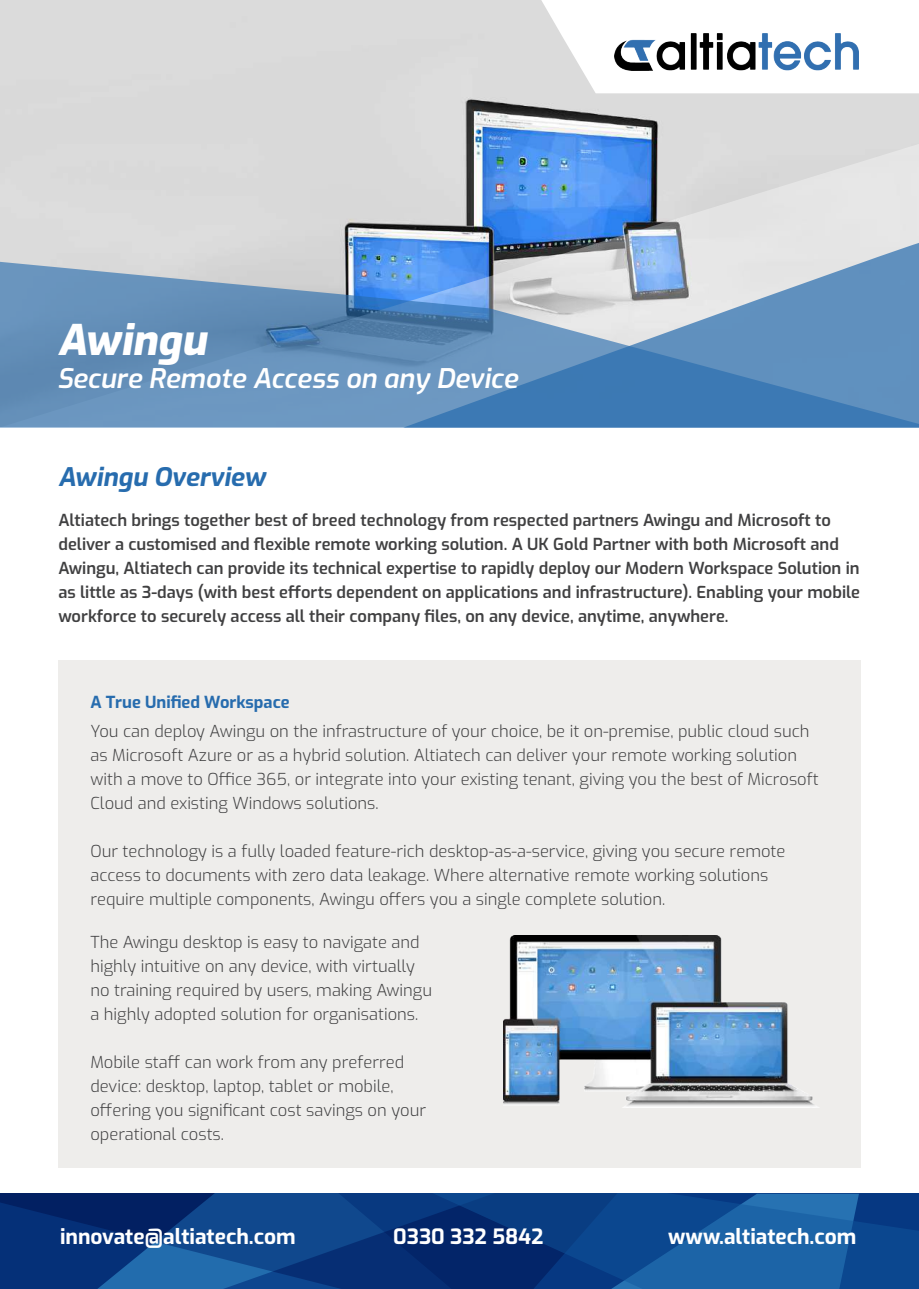
<style>
.page{position:relative;width:919px;height:1289px;background:#fff}
.page>*{position:absolute;margin:0;border:0;box-sizing:border-box;transform-origin:0 0}
.t1{font:italic 800 42px "Exo";color:#fff}
.t2{font:italic 600 27px "Exo";color:#fff}
.t3{font:italic 700 25.5px "Exo";color:#276cae}
.t4{font:700 21px "Exo";color:#fff}
.t5{font:300 16.5px/24px "Exo";color:#404041}
.t6{font:600 16.5px/24px "Exo";color:#404041}
.t7{font:700 16.5px "Exo";color:#276cae}
</style>
<div class="page">
<svg style="left:0;top:1193px;width:317px;height:95px;background:#0c3d82"></svg>
<svg style="left:317px;top:1193px;width:601px;height:95px;background:#0d458a"></svg>
<div style="left:0;top:0;width:918px;height:142px;background:#dbdbdb"></div>
<svg style="left:0;top:142px;width:918px;height:286px;background:#becada"></svg>
<svg style="left:541px;top:0;width:377px;height:93px"></svg>
<img style="left:615px;top:34px;width:243px;height:36px">
<svg style="left:0;top:252px;width:403px;height:175px;background:#7198be"></svg>
<svg style="left:403px;top:241px;width:515px;height:186px;background:#769dc4"></svg>
<div style="left:58px;top:659px;width:802px;height:508px;background:#eeedeb"></div>
<img style="left:503px;top:935px;width:314px;height:172px">
<h1 class="t1" style="left:58px;top:308px;width:150px">Awingu</h1>
<h2 class="t2" style="left:57px;top:358px;width:462px">Secure Remote Access on any Device</h2>
<h3 class="t3" style="left:58px;top:457px;width:209px">Awingu Overview</h3>
<p class="t6" style="left:58px;top:506px;width:803px">Altiatech brings together best of breed technology from respected partners Awingu and Microsoft to deliver a customised and flexible remote working solution. A UK Gold Partner with both Microsoft and Awingu, Altiatech can provide its technical expertise to rapidly deploy our Modern Workspace Solution in as little as 3-days (with best efforts dependent on applications and infrastructure). Enabling your mobile workforce to securely access all their company files, on any device, anytime, anywhere.</p>
<p class="t7" style="left:90px;top:690px;width:201px">A True Unified Workspace</p>
<p class="t5" style="left:90px;top:717px;width:729px">You can deploy Awingu on the infrastructure of your choice, be it on-premise, public cloud such as Microsoft Azure or as a hybrid solution. Altiatech can deliver your remote working solution with a move to Office 365, or integrate into your existing tenant, giving you the best of Microsoft Cloud and existing Windows solutions.</p>
<p class="t5" style="left:90px;top:837px;width:696px">Our technology is a fully loaded feature-rich desktop-as-a-service, giving you secure remote access to documents with zero data leakage. Where alternative remote working solutions require multiple components, Awingu offers you a single complete solution.</p>
<p class="t5" style="left:90px;top:928px;width:343px">The Awingu desktop is easy to navigate and highly intuitive on any device, with virtually no training required by users, making Awingu a highly adopted solution for organisations.</p>
<p class="t5" style="left:90px;top:1048px;width:337px">Mobile staff can work from any preferred device: desktop, laptop, tablet or mobile, offering you significant cost savings on your operational costs.</p>
<p class="t4" style="left:60px;top:1220px;width:237px">innovate@altiatech.com</p>
<p class="t4" style="left:393px;top:1220px;width:152px">0330 332 5842</p>
<p class="t4" style="left:668px;top:1220px;width:190px">www.altiatech.com</p>
</div>
